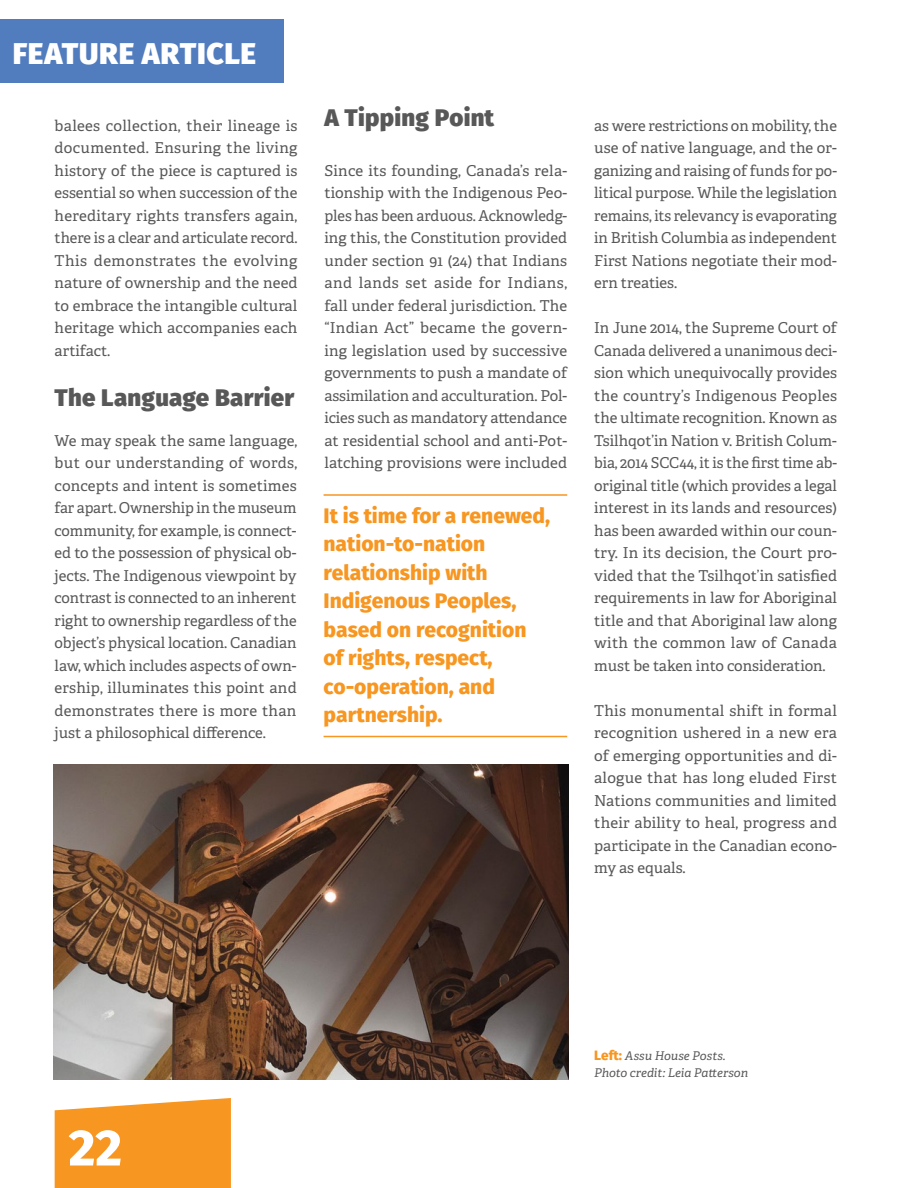
<style>
.page{position:relative;width:918px;height:1188px;background:#fff}
.page>*{position:absolute;margin:0;border:0;box-sizing:border-box;transform-origin:0 0}
.t1{font:800 51px "Fira Sans";color:#fff}
.t2{font:800 30px "Fira Sans";letter-spacing:.02em;color:#fff}
.t3{font:800 24px "Fira Sans";letter-spacing:.01em;color:#585858}
.t4{font:800 21px/28.5px "Fira Sans";color:#f79620}
.t5{font:15px/22.5px "Adelle";letter-spacing:.005em;color:#585858;text-align:justify}
.t6{font:italic 12px/16.5px "Adelle";letter-spacing:.005em;color:#585858}
.s1{font-family:"Fira Sans";font-weight:800;font-style:normal;font-size:13.5px;color:#f79620}
</style>
<div class="page">
<hr style="left:324px;top:494px;width:243px;height:2px;background:#f79620">
<hr style="left:324px;top:736px;width:243px;height:1px;background:#f79620">
<svg style="left:55px;top:1098px;width:176px;height:90px;background:#f79d2f"></svg>
<div style="left:0;top:19px;width:284px;height:64px;background:#517cbe"></div>
<img style="left:54px;top:765px;width:514px;height:315px">
<h2 class="t2" style="left:13px;top:32px;width:245px">FEATURE ARTICLE</h2>
<p class="t5" style="left:55px;top:113px;width:244px">balees collection, their lineage is documented. Ensuring the living history of the piece is captured is essential so when succession of the hereditary rights transfers again, there is a clear and articulate record.<br>This demonstrates the evolving nature of ownership and the need to embrace the intangible cultural heritage which accompanies each artifact.</p>
<h3 class="t3" style="left:55px;top:381px;width:241px">The Language Barrier</h3>
<p class="t5" style="left:55px;top:428px;width:244px">We may speak the same language, but our understanding of words, concepts and intent is sometimes far apart. Ownership in the museum community, for example, is connect&shy;ed to the possession of physical ob&shy;jects. The Indigenous viewpoint by contrast is connected to an inherent right to ownership regardless of the object’s physical location. Canadian law, which includes aspects of own&shy;ership, illuminates this point and demonstrates there is more than just a philosophical difference.</p>
<h3 class="t3" style="left:324px;top:101px;width:171px">A Tipping Point</h3>
<p class="t5" style="left:324px;top:158px;width:244px">Since its founding, Canada’s rela&shy;tionship with the Indigenous Peo&shy;ples has been arduous. Acknowledg&shy;ing this, the Constitution provided under section 91 (24) that Indians and lands set aside for Indians, fall under federal jurisdiction. The “Indian Act” became the govern&shy;ing legislation used by successive governments to push a mandate of assimilation and acculturation. Pol&shy;icies such as mandatory attendance at residential school and anti-Pot&shy;latching provisions were included</p>
<h3 class="t4" style="left:324px;top:501px;width:228px">It is time for a renewed, nation-to-nation relationship with<br>Indigenous Peoples, based on recognition of rights, respect, co-operation, and partnership.</h3>
<p class="t5" style="left:594px;top:113px;width:244px">as were restrictions on mobility, the use of native language, and the or&shy;ganizing and raising of funds for po&shy;litical purpose. While the legislation remains, its relevancy is evaporating in British Columbia as independent First Nations negotiate their mod&shy;ern treaties.</p>
<p class="t5" style="left:594px;top:316px;width:244px">In June 2014, the Supreme Court of Canada delivered a unanimous deci&shy;sion which unequivocally provides the country’s Indigenous Peoples the ultimate recognition. Known as Tsilhqot’in Nation v. British Colum&shy;bia, 2014 SCC44, it is the first time ab&shy;original title (which provides a legal interest in its lands and resources) has been awarded within our coun&shy;try. In its decision, the Court pro&shy;vided that the Tsilhqot’in satisfied requirements in law for Aboriginal title and that Aboriginal law along with the common law of Canada must be taken into consideration.</p>
<p class="t5" style="left:594px;top:698px;width:244px">This monumental shift in formal recognition ushered in a new era of emerging opportunities and di&shy;alogue that has long eluded First Nations communities and limited their ability to heal, progress and participate in the Canadian econo&shy;my as equals.</p>
<h1 class="t1" style="left:69px;top:1112px;width:55px">22</h1>
<p class="t6" style="left:594px;top:1047px;width:155px"><span class="s1">Left:</span> Assu House Posts.<br>Photo credit: Leia Patterson</p>
</div>
